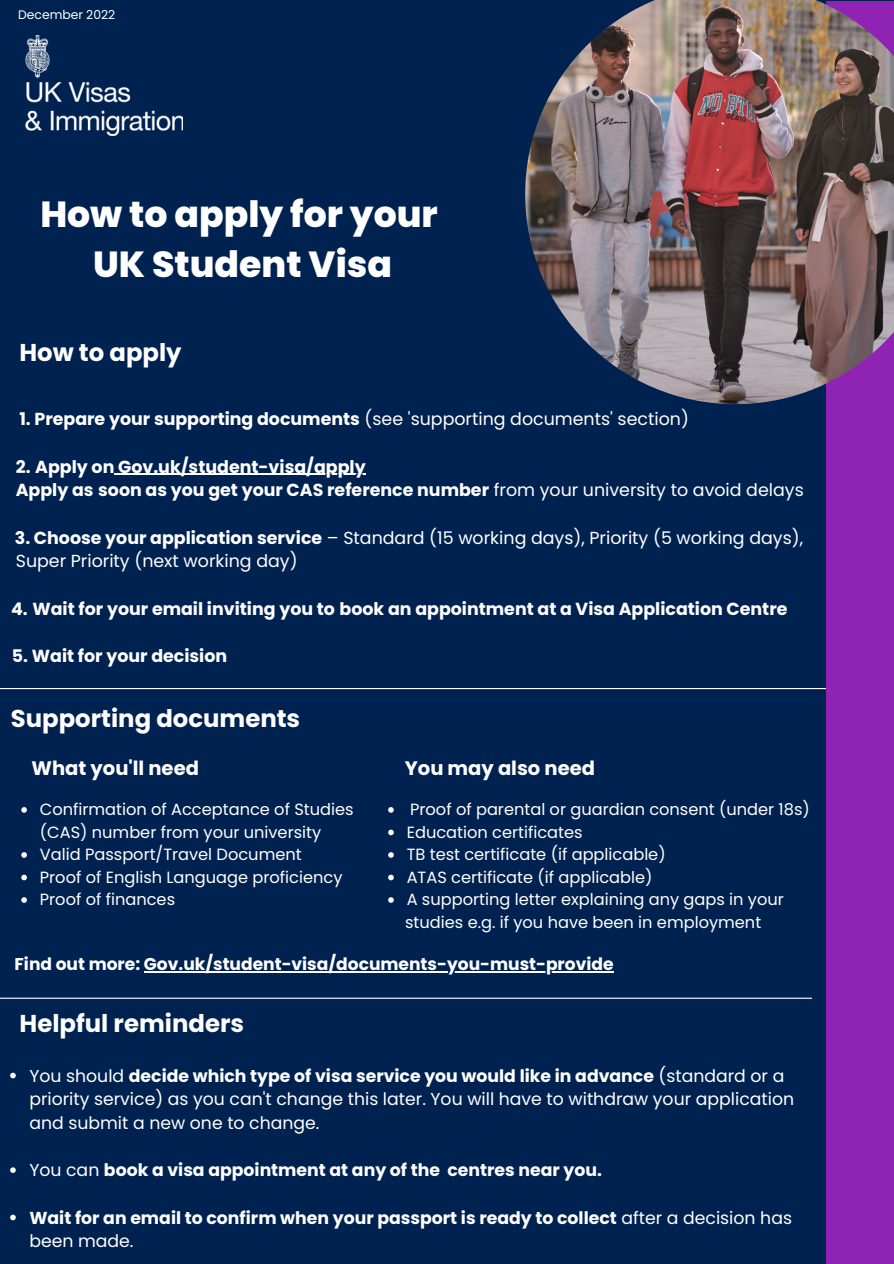
<style>
.page{position:relative;width:894px;height:1264px;background:#fff}
.page>*{position:absolute;margin:0;border:0;box-sizing:border-box;transform-origin:0 0}
.t1{font:800 36.15px/50.7px "Poppins";color:#fff;text-align:center}
.t2{font:700 24.3px "Poppins";color:#fff}
.t3{font:700 19.5px "Poppins";color:#fff}
.t4{font:700 17.4px/23.7px "Poppins";color:#fff}
.t5{font:17.4px/23.7px "Poppins";color:#fff}
.t6{font:17.25px/23.7px "Poppins";color:#fff}
.t7{font:700 17.25px/23.7px "Poppins";color:#fff}
.t8{font:700 17.1px "Poppins";color:#fff}
.t9{font:16.2px/22.5px "Poppins";color:#fff}
.t10{font:12.3px "Poppins";color:#fff}
.s1{font-weight:700}
.s2{font-weight:400}
</style>
<div class="page">
<div style="left:0;top:0;width:893px;height:1263px;background:#002250"></div>
<hr style="left:0;top:688px;width:825px;height:1px;background:#fff">
<hr style="left:0;top:997px;width:811px;height:1px;background:#fff">
<svg style="left:388px;top:807px;width:5px;height:5px"></svg>
<svg style="left:388px;top:829px;width:5px;height:6px"></svg>
<svg style="left:388px;top:852px;width:5px;height:5px"></svg>
<svg style="left:388px;top:874px;width:5px;height:6px"></svg>
<svg style="left:388px;top:897px;width:5px;height:5px"></svg>
<div style="left:825px;top:1px;width:68px;height:1262px;background:#8f23b3"></div>
<img style="left:525px;top:0;width:368px;height:404px">
<img style="left:25px;top:36px;width:158px;height:100px">
<hr style="left:114px;top:474px;width:251px;height:1px;background:#fff">
<svg style="left:10px;top:1072px;width:6px;height:6px"></svg>
<svg style="left:10px;top:1167px;width:6px;height:5px"></svg>
<svg style="left:10px;top:1214px;width:6px;height:6px"></svg>
<svg style="left:21px;top:807px;width:6px;height:5px"></svg>
<svg style="left:21px;top:852px;width:6px;height:5px"></svg>
<svg style="left:21px;top:874px;width:6px;height:6px"></svg>
<svg style="left:21px;top:897px;width:6px;height:5px"></svg>
<hr style="left:144px;top:971px;width:469px;height:1px;background:#fff">
<p class="t10" style="left:18px;top:6px;width:98px">December 2022</p>
<h1 class="t1" style="left:40px;top:189px;width:399px">How to apply for your<br>UK Student Visa</h1>
<h2 class="t2" style="left:19px;top:335px;width:164px">How to apply</h2>
<p class="t5" style="left:19px;top:407px;width:671px"><span class="s1">1. Prepare your supporting documents</span> (see 'supporting documents' section)</p>
<p class="t4" style="left:16px;top:455px;width:789px">2. Apply on Gov.uk/student-visa/apply<br>Apply as soon as you get your CAS reference number <span class="s2">from your university to avoid delays</span></p>
<p class="t5" style="left:15px;top:526px;width:789px"><span class="s1">3. Choose your application service</span> – Standard (15 working days), Priority (5 working days),<br>Super Priority (next working day)</p>
<p class="t4" style="left:11px;top:596px;width:777px">4. Wait for your email inviting you to book an appointment at a Visa Application Centre</p>
<p class="t4" style="left:12px;top:644px;width:217px">5. Wait for your decision</p>
<h2 class="t2" style="left:11px;top:701px;width:291px">Supporting documents</h2>
<p class="t3" style="left:32px;top:754px;width:169px">What you'll need</p>
<p class="t9" style="left:40px;top:798px;width:315px">Confirmation of Acceptance of Studies (CAS) number from your university<br>Valid Passport/Travel Document<br>Proof of English Language proficiency<br>Proof of finances</p>
<p class="t3" style="left:404px;top:754px;width:192px">You may also need</p>
<p class="t9" style="left:405px;top:798px;width:406px;text-indent:5px">Proof of parental or guardian consent (under 18s)<br>Education certificates<br>TB test certificate (if applicable)<br>ATAS certificate (if applicable)<br>A supporting letter explaining any gaps in your studies e.g. if you have been in employment</p>
<p class="t8" style="left:15px;top:952px;width:600px">Find out more: Gov.uk/student-visa/documents-you-must-provide</p>
<h2 class="t2" style="left:20px;top:1006px;width:226px">Helpful reminders</h2>
<p class="t6" style="left:29px;top:1063px;width:766px">You should <span class="s1">decide which type of visa service you would like in advance</span> (standard or a priority service) as you can't change this later. You will have to withdraw your application and submit a new one to change.</p>
<p class="t7" style="left:29px;top:1158px;width:574px"><span class="s2">You can</span> book a visa appointment at any of the centres near you.</p>
<p class="t7" style="left:29px;top:1205px;width:764px">Wait for an email to confirm when your passport is ready to collect <span class="s2">after a decision has been made.</span></p>
</div>
